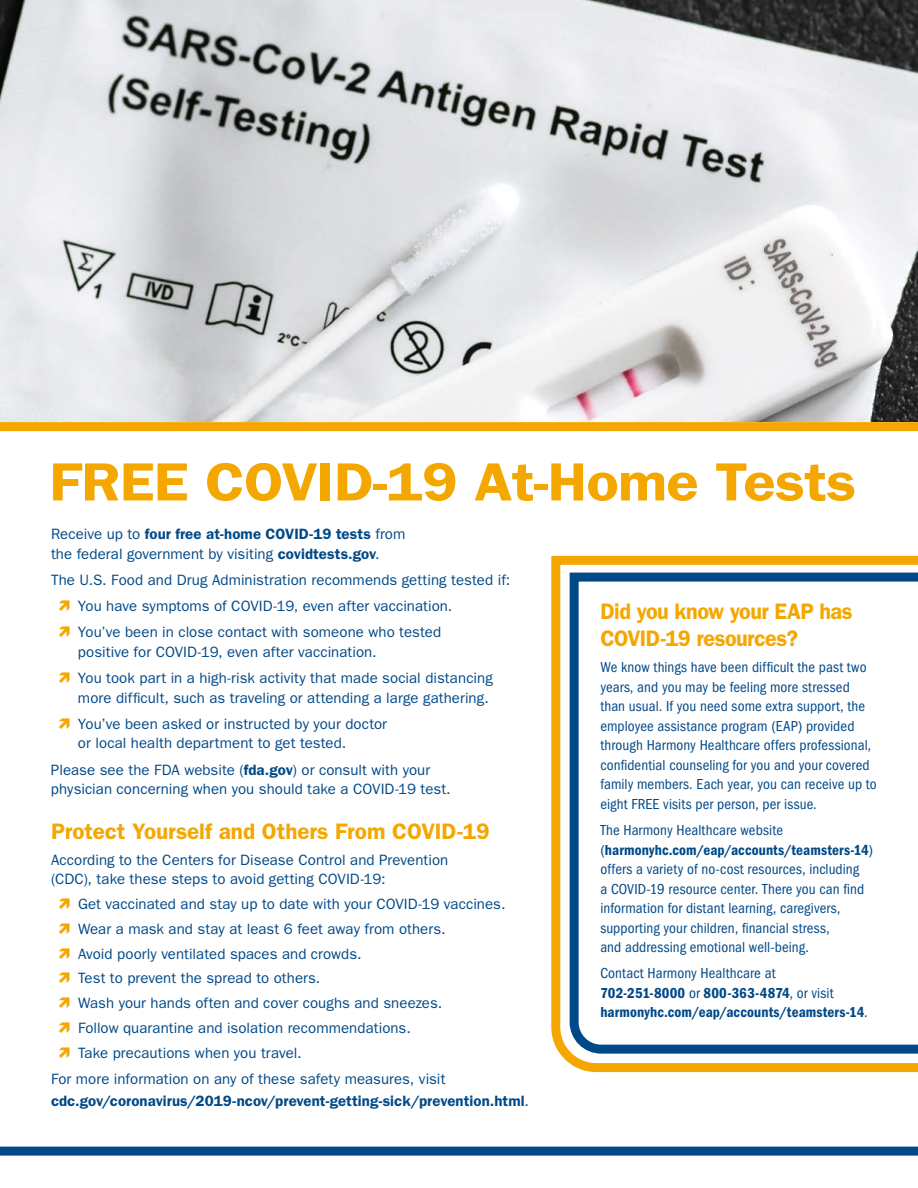
<style>
.page{position:relative;width:918px;height:1188px;background:#fff}
.page>*{position:absolute;margin:0;border:0;box-sizing:border-box;transform-origin:0 0}
.t1{font:600 54px "ITC Franklin Gothic Std";letter-spacing:-.01em;color:#f4a700;scale:1.11 1}
.t2{font:600 22.5px/27px "ITC Franklin Gothic Std";letter-spacing:-.015em;color:#f4a700;scale:.96 1}
.t3{font:600 22.5px "ITC Franklin Gothic Std";letter-spacing:-.015em;color:#f4a700}
.t4{font:15px/24.8px "ITC Franklin Gothic Std";letter-spacing:.005em;color:#004988}
.t5{font:condensed 15px/19.5px "ITC Franklin Gothic Std";letter-spacing:.005em;color:#004988}
.t6{font:600 15px/22.5px "ITC Franklin Gothic Std";letter-spacing:.005em;color:#004988}
.t7{font:15px/19.5px "ITC Franklin Gothic Std Dm Cd";letter-spacing:.01em;color:#004988}
.s1{font-weight:600}
.s2{font-weight:400}
.s3{font-family:"ITC Franklin Gothic Std";font-stretch:condensed}
</style>
<div class="page">
<svg style="left:551px;top:555px;width:367px;height:518px"></svg>
<svg style="left:0;top:422px;width:918px;height:10px;background:#f5af19"></svg>
<svg style="left:565px;top:568px;width:353px;height:490px"></svg>
<svg style="left:0;top:1146px;width:918px;height:10px;background:#195b93"></svg>
<img style="left:0;top:0;width:918px;height:422px">
<h1 class="t1" style="left:50px;top:450px;width:728px">FREE COVID-19 At-Home Tests</h1>
<p class="t4" style="left:51px;top:524px;width:356px;line-height:19.5px">Receive up to <span class="s1">four free at-home COVID-19 tests</span> from the federal government by visiting <span class="s1">covidtests.gov</span>.</p>
<p class="t4" style="left:78px;top:567px;width:434px;line-height:26.2px;text-indent:-27px">The U.S. Food and Drug Administration recommends getting tested if:<br>You have symptoms of COVID-19, even after vaccination.<br>You’ve been in close contact with someone who tested</p>
<p class="t4" style="left:78px;top:639px;width:416px;line-height:26.2px">positive for COVID-19, even after vaccination.<br>You took part in a high-risk activity that made social distancing</p>
<p class="t4" style="left:78px;top:685px;width:412px;line-height:26.2px">more difficult, such as traveling or attending a large gathering.<br>You’ve been asked or instructed by your doctor</p>
<p class="t4" style="left:51px;top:730px;width:381px;line-height:26.2px;text-indent:27px">or local health department to get tested.<br>Please see the FDA website (<span class="s1">fda.gov</span>) or consult with your</p>
<p class="t4" style="left:51px;top:777px;width:401px">physician concerning when you should take a COVID-19 test.</p>
<h2 class="t3" style="left:51px;top:818px;width:440px">Protect Yourself and Others From COVID-19</h2>
<p class="t4" style="left:51px;top:850px;width:399px;line-height:19.5px">According to the Centers for Disease Control and Prevention (CDC), take these steps to avoid getting COVID-19:</p>
<p class="t4" style="left:78px;top:892px;width:429px">Get vaccinated and stay up to date with your COVID-19 vaccines.<br>Wear a mask and stay at least 6 feet away from others.<br>Avoid poorly ventilated spaces and crowds.<br>Test to prevent the spread to others.<br>Wash your hands often and cover coughs and sneezes.<br>Follow quarantine and isolation recommendations.<br>Take precautions when you travel.</p>
<p class="t6" style="left:51px;top:1068px;width:480px"><span class="s2">For more information on any of these safety measures, visit </span>cdc.gov/coronavirus/2019-ncov/prevent-getting-sick/prevention.html<span class="s2">.</span></p>
<h2 class="t2" style="left:600px;top:598px;width:264px">Did you know your EAP has<br>COVID-19 resources?</h2>
<p class="t5" style="left:600px;top:658px;width:278px">We know things have been difficult the past two years, and you may be feeling more stressed than usual. If you need some extra support, the employee assistance program (EAP) provided through Harmony Healthcare offers professional, confidential counseling for you and your covered family members. Each year, you can receive up to eight FREE visits per person, per issue.</p>
<p class="t5" style="left:600px;top:821px;width:184px">The Harmony Healthcare website</p>
<p class="t7" style="left:600px;top:840px;width:274px"><span class="s3">(</span>harmonyhc.com/eap/accounts/teamsters-14<span class="s3">)</span></p>
<p class="t5" style="left:600px;top:860px;width:265px">offers a variety of no-cost resources, including a COVID-19 resource center. There you can find information for distant learning, caregivers, supporting your children, financial stress,<br>and addressing emotional well-being.</p>
<p class="t5" style="left:600px;top:964px;width:177px">Contact Harmony Healthcare at</p>
<p class="t7" style="left:600px;top:983px;width:269px">702-251-8000 <span class="s3">or</span> 800-363-4874<span class="s3">, or visit </span>harmonyhc.com/eap/accounts/teamsters-14<span class="s3">.</span></p>
</div>
